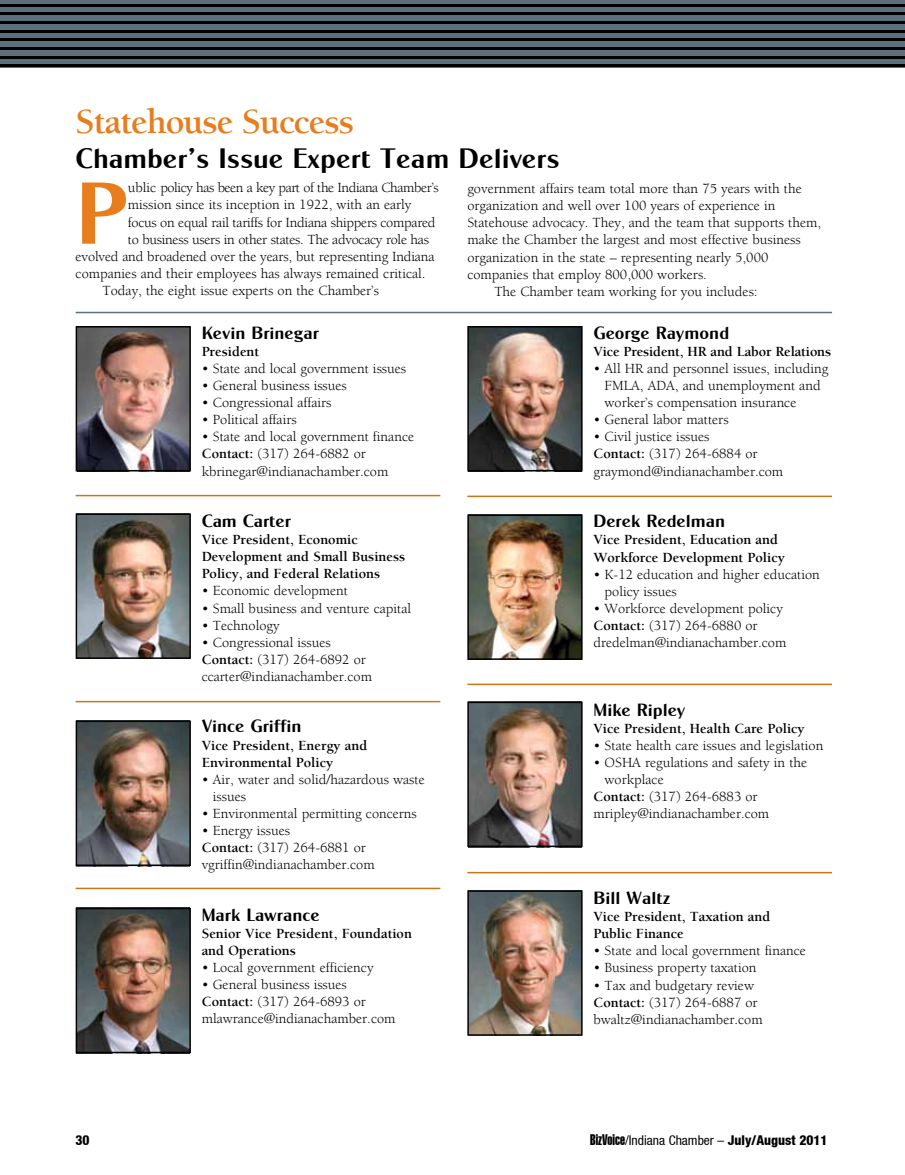
<style>
.page{position:relative;width:905px;height:1175px;background:#fff}
.page>*{position:absolute;margin:0;border:0;box-sizing:border-box;transform-origin:0 0}
.t1{font:88.35px "Cg Globe Gothic Bd";color:#e87d1e}
.t2{font:700 36px "Berkeley";letter-spacing:-.03em;color:#e87d1e}
.t3{font:28.5px "Cg Globe Gothic Bd";color:#000}
.t4{font:18px "Cg Globe Gothic Bd";color:#000}
.t5{font:14.25px/17.1px "Berkeley";color:#000}
.t6{font:700 14.25px/17.1px "Berkeley";color:#000}
.t7{font:14.25px "Berkeley";letter-spacing:-.02em;color:#000}
.t8{font:14.25px "Berkeley";letter-spacing:-.03em;color:#000}
.t9{font:condensed 13.5px "Helvetica Neue";color:#000}
.t10{font:800 condensed 13.5px "Helvetica Neue";color:#000}
.s1{font-weight:700}
.s2{font-family:"Helvetica Extra Compressed";font-stretch:normal;font-size:15px}
.s3{font-weight:800}
</style>
<div class="page">
<img style="left:79px;top:329px;width:109px;height:139px">
<div style="left:76px;top:326px;width:115px;height:145px;border:2px solid #000"></div>
<img style="left:470px;top:704px;width:109px;height:140px">
<div style="left:467px;top:701px;width:115px;height:146px;border:2px solid #000"></div>
<img style="left:470px;top:329px;width:109px;height:139px">
<div style="left:467px;top:326px;width:115px;height:145px;border:2px solid #000"></div>
<img style="left:470px;top:893px;width:109px;height:139px">
<div style="left:467px;top:890px;width:115px;height:145px;border:2px solid #000"></div>
<img style="left:470px;top:517px;width:109px;height:140px">
<div style="left:467px;top:514px;width:115px;height:146px;border:2px solid #000"></div>
<img style="left:79px;top:516px;width:109px;height:140px">
<div style="left:76px;top:513px;width:115px;height:146px;border:2px solid #000"></div>
<img style="left:79px;top:723px;width:109px;height:140px">
<div style="left:76px;top:720px;width:115px;height:146px;border:2px solid #000"></div>
<img style="left:79px;top:910px;width:109px;height:140px">
<div style="left:76px;top:907px;width:115px;height:146px;border:2px solid #000"></div>
<hr style="left:76px;top:312px;width:756px;height:1px;background:#5c6f7c">
<hr style="left:76px;top:495px;width:364px;height:1px;background:#ce7418">
<hr style="left:76px;top:887px;width:364px;height:2px;background:#ce7418">
<hr style="left:76px;top:701px;width:364px;height:1px;background:#ce7418">
<hr style="left:467px;top:495px;width:365px;height:2px;background:#ce7418">
<hr style="left:467px;top:872px;width:365px;height:1px;background:#ce7418">
<hr style="left:467px;top:683px;width:365px;height:2px;background:#ce7418">
<div style="left:0;top:0;width:904px;height:68px;background:#5c6f7c"></div>
<hr style="left:0;top:4px;width:904px;height:2px;background:#000">
<hr style="left:0;top:12px;width:904px;height:3px;background:#000">
<hr style="left:0;top:21px;width:904px;height:3px;background:#000">
<hr style="left:0;top:30px;width:904px;height:2px;background:#000">
<hr style="left:0;top:38px;width:904px;height:3px;background:#000">
<hr style="left:0;top:47px;width:904px;height:3px;background:#000">
<hr style="left:0;top:56px;width:904px;height:2px;background:#000">
<hr style="left:0;top:64px;width:904px;height:3px;background:#000">
<h2 class="t2" style="left:76px;top:103px;width:280px">Statehouse Success</h2>
<h3 class="t3" style="left:76px;top:141px;width:485px">Chamber’s Issue Expert Team Delivers</h3>
<h1 class="t1" style="left:76px;top:160px;width:54px">P</h1>
<p class="t8" style="left:128px;top:180px;width:312px">ublic policy has been a key part of the Indiana Chamber’s</p>
<p class="t5" style="left:128px;top:197px;width:285px">mission since its inception in 1922, with an early</p>
<p class="t7" style="left:128px;top:215px;width:309px">focus on equal rail tariffs for Indiana shippers compared</p>
<p class="t7" style="left:128px;top:232px;width:303px">to business users in other states. The advocacy role has</p>
<p class="t5" style="left:76px;top:248px;width:360px">evolved and broadened over the years, but representing Indiana</p>
<p class="t5" style="left:76px;top:265px;width:351px">companies and their employees has always remained critical.</p>
<p class="t5" style="left:103px;top:282px;width:278px">Today, the eight issue experts on the Chamber’s</p>
<p class="t4" style="left:202px;top:321px;width:119px">Kevin Brinegar</p>
<p class="t6" style="left:202px;top:343px;width:59px">President</p>
<p class="t5" style="left:202px;top:360px;width:206px">• State and local government issues</p>
<p class="t5" style="left:202px;top:377px;width:147px">• General business issues</p>
<p class="t5" style="left:202px;top:394px;width:131px">• Congressional affairs</p>
<p class="t5" style="left:202px;top:411px;width:96px">• Political affairs</p>
<p class="t5" style="left:202px;top:428px;width:214px">• State and local government finance<br><span class="s1">Contact:</span> (317) 264-6882 or kbrinegar@indianachamber.com</p>
<p class="t4" style="left:202px;top:510px;width:91px">Cam Carter</p>
<p class="t6" style="left:202px;top:531px;width:205px">Vice President, Economic<br>Development and Small Business<br>Policy, and Federal Relations</p>
<p class="t5" style="left:202px;top:582px;width:148px">• Economic development</p>
<p class="t5" style="left:202px;top:600px;width:211px">• Small business and venture capital</p>
<p class="t5" style="left:202px;top:617px;width:79px">• Technology</p>
<p class="t5" style="left:202px;top:634px;width:172px">• Congressional issues<br><span class="s1">Contact:</span> (317) 264-6892 or ccarter@indianachamber.com</p>
<p class="t4" style="left:202px;top:715px;width:101px">Vince Griffin</p>
<p class="t6" style="left:202px;top:736px;width:167px">Vice President, Energy and<br>Environmental Policy</p>
<p class="t5" style="left:213px;top:771px;width:213px;text-indent:-11px">• Air, water and solid/hazardous waste issues</p>
<p class="t5" style="left:202px;top:805px;width:217px">• Environmental permitting concerns</p>
<p class="t5" style="left:202px;top:822px;width:174px">• Energy issues<br><span class="s1">Contact:</span> (317) 264-6881 or vgriffin@indianachamber.com</p>
<p class="t4" style="left:202px;top:903px;width:119px">Mark Lawrance</p>
<p class="t6" style="left:202px;top:925px;width:212px">Senior Vice President, Foundation and Operations</p>
<p class="t5" style="left:202px;top:959px;width:173px">• Local government efficiency</p>
<p class="t5" style="left:202px;top:976px;width:195px">• General business issues<br><span class="s1">Contact:</span> (317) 264-6893 or mlawrance@indianachamber.com</p>
<p class="t5" style="left:467px;top:180px;width:336px">government affairs team total more than 75 years with the</p>
<p class="t5" style="left:467px;top:197px;width:309px">organization and well over 100 years of experience in</p>
<p class="t5" style="left:467px;top:215px;width:355px">Statehouse advocacy. They, and the team that supports them,</p>
<p class="t5" style="left:467px;top:232px;width:335px">make the Chamber the largest and most effective business</p>
<p class="t5" style="left:467px;top:249px;width:302px">organization in the state – representing nearly 5,000</p>
<p class="t5" style="left:467px;top:266px;width:241px">companies that employ 800,000 workers.</p>
<p class="t5" style="left:494px;top:283px;width:265px">The Chamber team working for you includes:</p>
<p class="t4" style="left:593px;top:321px;width:137px">George Raymond</p>
<p class="t6" style="left:593px;top:343px;width:239px">Vice President, HR and Labor Relations</p>
<p class="t5" style="left:604px;top:360px;width:225px;text-indent:-11px">• All HR and personnel issues, including<br>FMLA, ADA, and unemployment and worker’s compensation insurance</p>
<p class="t5" style="left:593px;top:411px;width:137px">• General labor matters</p>
<p class="t5" style="left:593px;top:428px;width:191px">• Civil justice issues<br><span class="s1">Contact:</span> (317) 264-6884 or graymond@indianachamber.com</p>
<p class="t4" style="left:593px;top:510px;width:133px">Derek Redelman</p>
<p class="t6" style="left:593px;top:531px;width:193px">Vice President, Education and<br>Workforce Development Policy</p>
<p class="t5" style="left:604px;top:566px;width:217px;text-indent:-11px">• K-12 education and higher education policy issues</p>
<p class="t5" style="left:593px;top:600px;width:194px">• Workforce development policy<br><span class="s1">Contact:</span> (317) 264-6880 or dredelman@indianachamber.com</p>
<p class="t4" style="left:593px;top:698px;width:94px">Mike Ripley</p>
<p class="t6" style="left:593px;top:720px;width:213px">Vice President, Health Care Policy</p>
<p class="t5" style="left:593px;top:737px;width:231px">• State health care issues and legislation</p>
<p class="t5" style="left:593px;top:754px;width:215px">• OSHA regulations and safety in the</p>
<p class="t5" style="left:604px;top:771px;width:61px">workplace</p>
<p class="t5" style="left:593px;top:788px;width:166px"><span class="s1">Contact:</span> (317) 264-6883 or</p>
<p class="t5" style="left:593px;top:805px;width:177px">mripley@indianachamber.com</p>
<p class="t4" style="left:593px;top:887px;width:78px">Bill Waltz</p>
<p class="t6" style="left:593px;top:908px;width:178px">Vice President, Taxation and<br>Public Finance</p>
<p class="t5" style="left:593px;top:942px;width:214px">• State and local government finance</p>
<p class="t5" style="left:593px;top:959px;width:165px">• Business property taxation</p>
<p class="t5" style="left:593px;top:976px;width:171px">• Tax and budgetary review<br><span class="s1">Contact:</span> (317) 264-6887 or bwaltz@indianachamber.com</p>
<p class="t10" style="left:76px;top:1132px;width:16px">30</p>
<p class="t9" style="left:590px;top:1132px;width:239px"><span class="s2">BizVoice</span>/Indiana Chamber – <span class="s3">July/August 2011</span></p>
</div>
